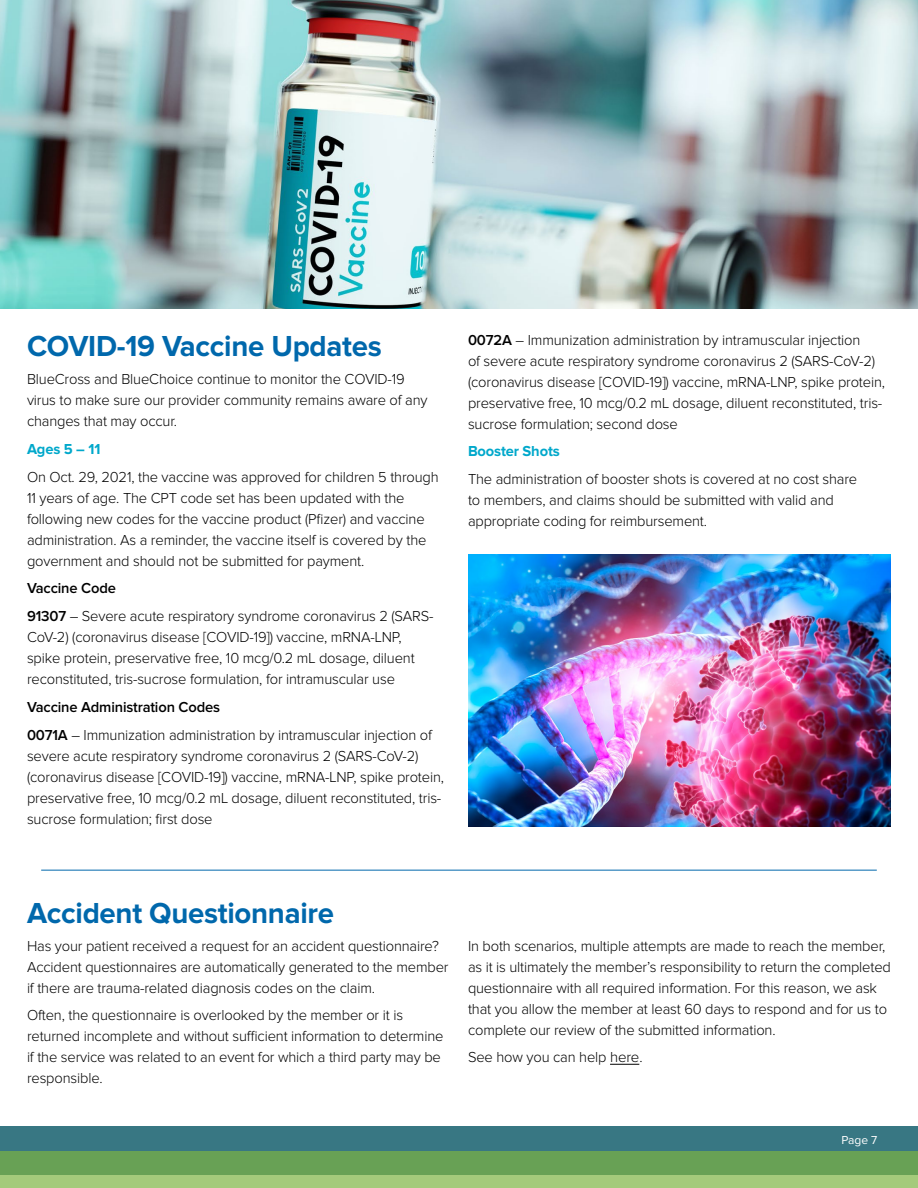
<style>
.page{position:relative;width:918px;height:1188px;background:#fff}
.page>*{position:absolute;margin:0;border:0;box-sizing:border-box;transform-origin:0 0}
.t1{font:700 30px "Proxima Nova";letter-spacing:-.01em;color:#0068ac}
.t2{font:300 15px/21px "Proxima Nova";letter-spacing:-.01em;color:#000}
.t3{font:600 15px "Proxima Nova";letter-spacing:-.01em;color:#000}
.t4{font:700 15px "Proxima Nova";letter-spacing:-.01em;color:#00a8cb}
.t5{font:12px "Proxima Nova";color:#fff}
.s1{font-weight:600}
</style>
<div class="page">
<div style="left:0;top:1126px;width:918px;height:49px;background:#387783"></div>
<svg style="left:0;top:1151px;width:918px;height:37px;background:#7daf62"></svg>
<svg style="left:610px;top:1064px;width:29px;height:1px"></svg>
<hr style="left:41px;top:870px;width:836px;height:1px;background:#0068ac">
<img style="left:0;top:0;width:918px;height:308px">
<img style="left:468px;top:555px;width:423px;height:271px">
<p class="t1" style="left:27px;top:329px;width:356px">COVID-19 Vaccine Updates</p>
<p class="t2" style="left:27px;top:369px;width:402px">BlueCross and BlueChoice continue to monitor the COVID-19 virus to make sure our provider community remains aware of any changes that may occur.</p>
<p class="t4" style="left:27px;top:440px;width:75px">Ages 5 – 11</p>
<p class="t2" style="left:27px;top:467px;width:413px">On Oct. 29, 2021, the vaccine was approved for children 5 through 11 years of age. The CPT code set has been updated with the following new codes for the vaccine product (Pfizer) and vaccine administration. As a reminder, the vaccine itself is covered by the government and should not be submitted for payment.</p>
<p class="t3" style="left:27px;top:580px;width:90px">Vaccine Code</p>
<p class="t2" style="left:27px;top:606px;width:408px"><span class="s1">91307</span> – Severe acute respiratory syndrome coronavirus 2 (SARS-CoV-2) (coronavirus disease [COVID-19]) vaccine, mRNA-LNP, spike protein, preservative free, 10 mcg/0.2 mL dosage, diluent reconstituted, tris-sucrose formulation, for intramuscular use</p>
<p class="t3" style="left:27px;top:698px;width:195px">Vaccine Administration Codes</p>
<p class="t2" style="left:27px;top:725px;width:419px"><span class="s1">0071A</span> – Immunization administration by intramuscular injection of severe acute respiratory syndrome coronavirus 2 (SARS-CoV-2) (coronavirus disease [COVID-19]) vaccine, mRNA-LNP, spike protein, preservative free, 10 mcg/0.2 mL dosage, diluent reconstituted, tris&shy;sucrose formulation; first dose</p>
<p class="t2" style="left:468px;top:329px;width:419px"><span class="s1">0072A</span> – Immunization administration by intramuscular injection<br>of severe acute respiratory syndrome coronavirus 2 (SARS-CoV-2) (coronavirus disease [COVID-19]) vaccine, mRNA-LNP, spike protein, preservative free, 10 mcg/0.2 mL dosage, diluent reconstituted, tris&shy;sucrose formulation; second dose</p>
<p class="t4" style="left:468px;top:443px;width:93px">Booster Shots</p>
<p class="t2" style="left:468px;top:469px;width:391px">The administration of booster shots is covered at no cost share to members, and claims should be submitted with valid and appropriate coding for reimbursement.</p>
<p class="t1" style="left:27px;top:896px;width:309px">Accident Questionnaire</p>
<p class="t2" style="left:27px;top:935px;width:423px">Has your patient received a request for an accident questionnaire?<br>Accident questionnaires are automatically generated to the member if there are trauma-related diagnosis codes on the claim.</p>
<p class="t2" style="left:27px;top:1005px;width:418px">Often, the questionnaire is overlooked by the member or it is returned incomplete and without sufficient information to determine if the service was related to an event for which a third party may be responsible.</p>
<p class="t2" style="left:468px;top:935px;width:424px">In both scenarios, multiple attempts are made to reach the member, as it is ultimately the member’s responsibility to return the completed questionnaire with all required information. For this reason, we ask that you allow the member at least 60 days to respond and for us to complete our review of the submitted information.</p>
<p class="t2" style="left:468px;top:1047px;width:176px">See how you can help here.</p>
<p class="t5" style="left:841px;top:1133px;width:38px">Page 7</p>
</div>
